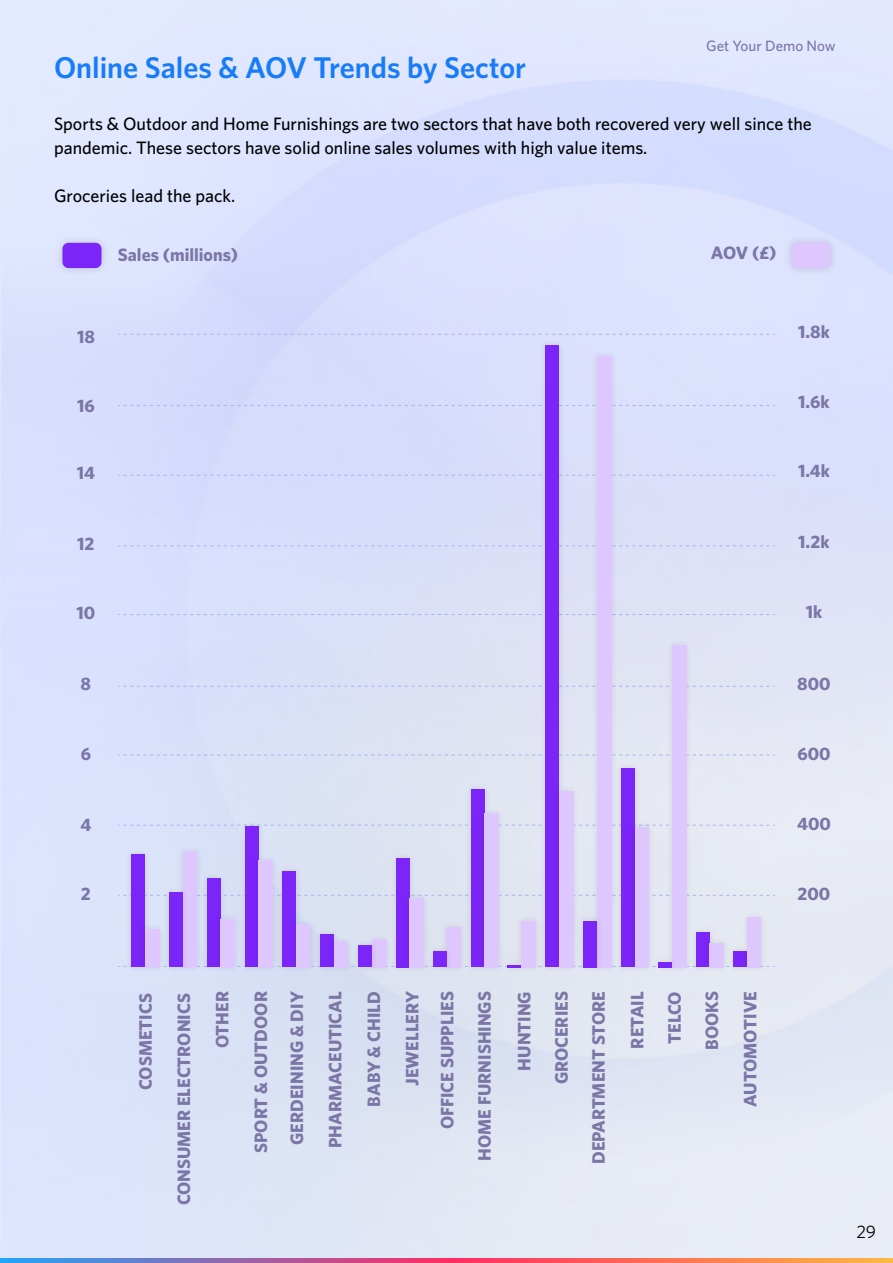
<style>
.page{position:relative;width:893px;height:1263px;background:#fff}
.page>*{position:absolute;margin:0;border:0;box-sizing:border-box;transform-origin:0 0}
.t1{font:600 30px "Whitney";color:#177cf9}
.t2{font:700 18px/38.4px "Whitney";color:#7c76a6;text-align:right}
.t3{font:500 18px/24px "Whitney";color:#000}
.t4{font:18px "Whitney";color:#000}
.t5{font:500 15px "Whitney";color:#7c76a6}
</style>
<div class="page">
<svg style="left:0;top:1258px;width:893px;height:5px;background:#c66d81"></svg>
<svg style="left:118px;top:894px;width:657px;height:2px"></svg>
<svg style="left:118px;top:824px;width:657px;height:2px"></svg>
<svg style="left:118px;top:754px;width:657px;height:2px"></svg>
<svg style="left:118px;top:545px;width:657px;height:2px"></svg>
<svg style="left:118px;top:474px;width:657px;height:2px"></svg>
<svg style="left:118px;top:405px;width:657px;height:1px"></svg>
<svg style="left:118px;top:685px;width:657px;height:2px"></svg>
<svg style="left:118px;top:333px;width:657px;height:2px"></svg>
<svg style="left:118px;top:614px;width:657px;height:1px"></svg>
<div style="left:131px;top:854px;width:14px;height:113px;background:#7c25f8"></div>
<img style="left:206px;top:870px;width:23px;height:102px">
<div style="left:207px;top:879px;width:14px;height:88px;background:#7c25f8"></div>
<div style="left:245px;top:826px;width:14px;height:141px;background:#7c25f8"></div>
<div style="left:282px;top:871px;width:14px;height:96px;background:#7c25f8"></div>
<img style="left:319px;top:926px;width:24px;height:46px">
<div style="left:320px;top:935px;width:14px;height:32px;background:#7c25f8"></div>
<img style="left:387px;top:849px;width:32px;height:123px">
<div style="left:396px;top:858px;width:14px;height:109px;background:#7c25f8"></div>
<img style="left:462px;top:781px;width:31px;height:191px">
<div style="left:471px;top:789px;width:13px;height:178px;background:#7c25f8"></div>
<div style="left:545px;top:345px;width:14px;height:622px;background:#7c25f8"></div>
<div style="left:621px;top:768px;width:14px;height:199px;background:#7c25f8"></div>
<img style="left:695px;top:923px;width:23px;height:49px">
<div style="left:696px;top:932px;width:13px;height:35px;background:#7c25f8"></div>
<img style="left:136px;top:920px;width:24px;height:52px">
<div style="left:145px;top:929px;width:14px;height:38px;background:#dec7ff"></div>
<div style="left:174px;top:842px;width:32px;height:130px;background:#d7dff4"></div>
<div style="left:183px;top:851px;width:14px;height:116px;background:#dec7ff"></div>
<img style="left:212px;top:910px;width:31px;height:62px">
<div style="left:221px;top:919px;width:13px;height:48px;background:#dec7ff"></div>
<img style="left:250px;top:851px;width:31px;height:121px">
<div style="left:259px;top:860px;width:13px;height:107px;background:#dec7ff"></div>
<img style="left:287px;top:916px;width:32px;height:56px">
<div style="left:296px;top:924px;width:14px;height:43px;background:#dec7ff"></div>
<img style="left:325px;top:933px;width:32px;height:39px">
<div style="left:334px;top:942px;width:14px;height:25px;background:#dec7ff"></div>
<img style="left:364px;top:931px;width:31px;height:41px">
<div style="left:372px;top:940px;width:14px;height:27px;background:#dec7ff"></div>
<img style="left:401px;top:890px;width:31px;height:82px">
<div style="left:410px;top:899px;width:13px;height:68px;background:#dec7ff"></div>
<img style="left:438px;top:919px;width:32px;height:53px">
<div style="left:447px;top:927px;width:14px;height:40px;background:#dec7ff"></div>
<img style="left:476px;top:804px;width:31px;height:168px">
<div style="left:484px;top:813px;width:14px;height:154px;background:#dec7ff"></div>
<img style="left:513px;top:912px;width:31px;height:60px">
<div style="left:521px;top:921px;width:14px;height:46px;background:#dec7ff"></div>
<img style="left:551px;top:782px;width:31px;height:190px">
<div style="left:559px;top:791px;width:14px;height:176px;background:#dec7ff"></div>
<img style="left:588px;top:347px;width:32px;height:625px">
<div style="left:597px;top:356px;width:14px;height:611px;background:#dec7ff"></div>
<img style="left:626px;top:818px;width:32px;height:154px">
<div style="left:635px;top:827px;width:14px;height:140px;background:#dec7ff"></div>
<img style="left:664px;top:637px;width:31px;height:335px">
<div style="left:672px;top:646px;width:14px;height:321px;background:#dec7ff"></div>
<img style="left:701px;top:935px;width:31px;height:37px">
<div style="left:710px;top:944px;width:13px;height:23px;background:#dec7ff"></div>
<img style="left:160px;top:883px;width:32px;height:89px">
<div style="left:169px;top:892px;width:14px;height:75px;background:#7c25f8"></div>
<img style="left:350px;top:936px;width:31px;height:36px">
<div style="left:358px;top:945px;width:14px;height:22px;background:#7c25f8"></div>
<img style="left:424px;top:943px;width:32px;height:29px">
<div style="left:433px;top:952px;width:14px;height:15px;background:#7c25f8"></div>
<img style="left:499px;top:956px;width:31px;height:16px">
<svg style="left:118px;top:965px;width:657px;height:2px"></svg>
<img style="left:574px;top:912px;width:32px;height:60px">
<div style="left:583px;top:921px;width:14px;height:46px;background:#7c25f8"></div>
<img style="left:650px;top:953px;width:31px;height:19px">
<div style="left:658px;top:962px;width:14px;height:5px;background:#7c25f8"></div>
<img style="left:724px;top:942px;width:14px;height:30px">
<div style="left:733px;top:951px;width:14px;height:16px;background:#7c25f8"></div>
<div style="left:747px;top:917px;width:14px;height:50px;background:#dec7ff"></div>
<div style="left:55px;top:235px;width:55px;height:42px;background:#dbe2fb"></div>
<div style="left:62px;top:243px;width:40px;height:25px;background:#7c25f8;border-radius:6px"></div>
<div style="left:783px;top:235px;width:56px;height:42px;background:#000;opacity:.15"></div>
<div style="left:791px;top:243px;width:39px;height:25px;background:#dec7ff;border-radius:6px"></div>
<p class="t5" style="left:706px;top:36px;width:131px">Get Your Demo Now</p>
<h1 class="t1" style="left:54px;top:48px;width:474px">Online Sales &amp; AOV Trends by Sector</h1>
<p class="t3" style="left:54px;top:111px;width:759px">Sports &amp; Outdoor and Home Furnishings are two sectors that have both recovered very well since the pandemic. These sectors have solid online sales volumes with high value items.</p>
<p class="t3" style="left:54px;top:183px;width:183px">Groceries lead the pack.</p>
<p class="t2" style="left:118px;top:236px;width:122px">Sales (millions)</p>
<p class="t2" style="left:711px;top:233px;width:67px">AOV (£)</p>
<p class="t2" style="left:77px;top:317px;width:19px">18</p>
<p class="t2" style="left:798px;top:312px;width:33px">1.8k</p>
<p class="t2" style="left:77px;top:386px;width:19px">16</p>
<p class="t2" style="left:798px;top:382px;width:33px">1.6k</p>
<p class="t2" style="left:77px;top:454px;width:20px">14</p>
<p class="t2" style="left:798px;top:451px;width:33px">1.4k</p>
<p class="t2" style="left:77px;top:524px;width:19px">12</p>
<p class="t2" style="left:798px;top:522px;width:33px">1.2k</p>
<p class="t2" style="left:77px;top:593px;width:20px">10</p>
<p class="t2" style="left:806px;top:592px;width:18px">1k</p>
<p class="t2" style="left:81px;top:664px;width:12px">8</p>
<p class="t2" style="left:797px;top:664px;width:35px">800</p>
<p class="t2" style="left:81px;top:734px;width:12px">6</p>
<p class="t2" style="left:797px;top:734px;width:35px">600</p>
<p class="t2" style="left:80px;top:805px;width:12px">4</p>
<p class="t2" style="left:797px;top:804px;width:35px">400</p>
<p class="t2" style="left:81px;top:873px;width:11px">2</p>
<p class="t2" style="left:798px;top:874px;width:34px">200</p>
<p class="t2" style="left:126px;top:1205px;width:216px;rotate:-90deg">COSMETICS<br>CONSUMER ELECTRONICS<br>OTHER<br>SPORT &amp; OUTDOOR</p>
<p class="t2" style="left:277px;top:1148px;width:158px;rotate:-90deg">GERDEINING &amp; DIY<br>PHARMACEUTICAL<br>BABY &amp; CHILD<br>JEWELLERY</p>
<p class="t2" style="left:428px;top:1160px;width:171px;line-height:37.5px;rotate:-90deg">OFFICE SUPPLIES<br>HOME FURNISHINGS</p>
<p class="t2" style="left:505px;top:1164px;width:174px;line-height:37.7px;rotate:-90deg">HUNTING<br>GROCERIES<br>DEPARTMENT STORE<br>RETAIL<br>TELCO<br>BOOKS<br>AUTOMOTIVE</p>
<p class="t4" style="left:856px;top:1220px;width:21px">29</p>
</div>
